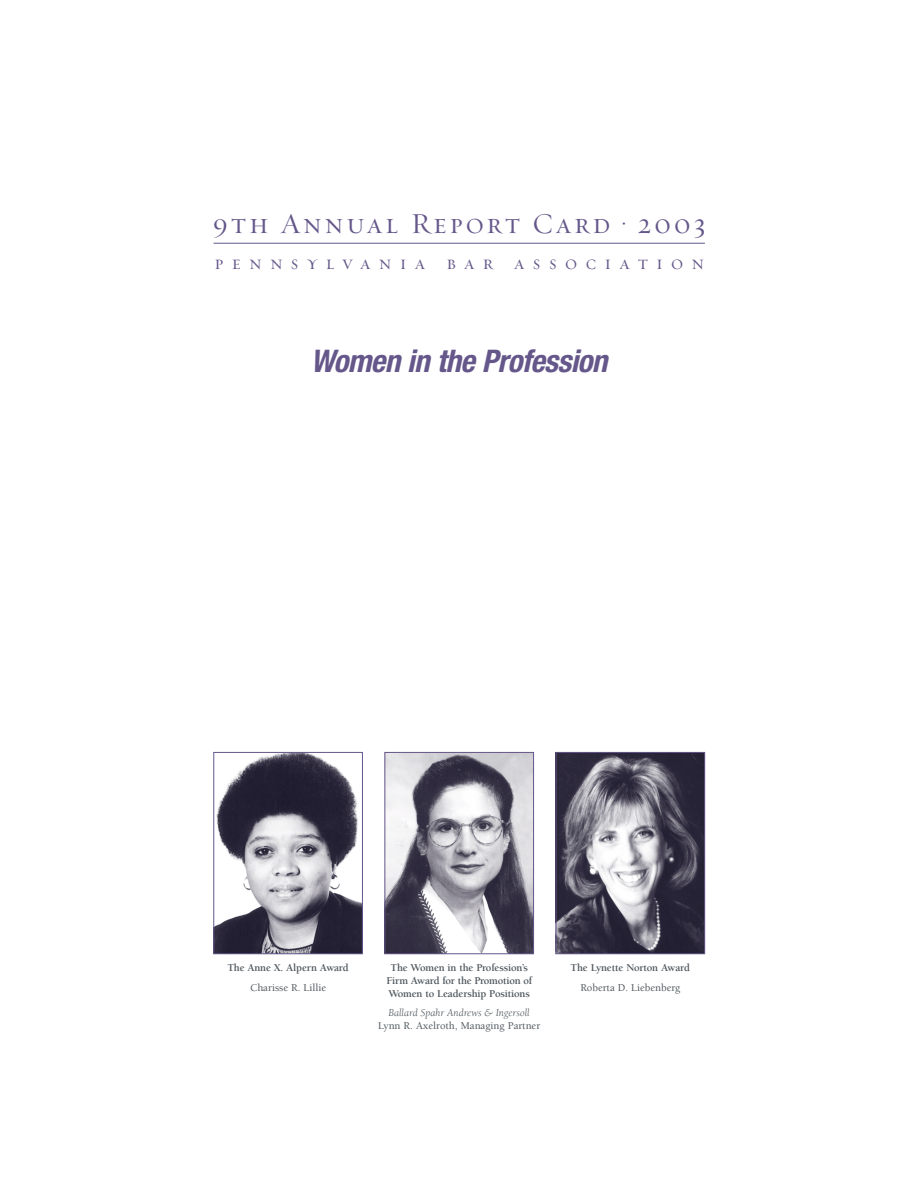
<style>
.page{position:relative;width:918px;height:1188px;background:#fff}
.page>*{position:absolute;margin:0;border:0;box-sizing:border-box;transform-origin:0 0}
.t1{font:italic 700 condensed 31.2px "Helvetica Neue";letter-spacing:-.02em;color:#65578a}
.t2{font:29.25px "Requiem Display HTF Small Caps";letter-spacing:.095em;color:#65578a}
.t3{font:19.5px "Requiem Display HTF Small Caps";letter-spacing:.42em;color:#65578a}
.t4{font:700 10.8px/12.6px "Berkeley";letter-spacing:-.015em;color:#4f575d;text-align:center}
.t5{font:500 10.8px "Berkeley";color:#4f575d}
.t6{font:italic 10.8px "Berkeley";color:#4f575d}
</style>
<div class="page">
<hr style="left:214px;top:243px;width:491px;height:1px;background:#65578a">
<img style="left:216px;top:754px;width:145px;height:198px">
<div style="left:214px;top:752px;width:149px;height:202px;border:1px solid #65578a"></div>
<img style="left:558px;top:754px;width:145px;height:198px">
<div style="left:556px;top:752px;width:149px;height:202px;border:1px solid #65578a"></div>
<img style="left:387px;top:754px;width:145px;height:198px">
<div style="left:385px;top:752px;width:149px;height:202px;border:1px solid #65578a"></div>
<h2 class="t2" style="left:213px;top:205px;width:494px">9th Annual Report Card • 2003</h2>
<h3 class="t3" style="left:214px;top:250px;width:491px">pennsylvania bar association</h3>
<h1 class="t1" style="left:311px;top:350px;width:298px">Women in the Profession</h1>
<p class="t4" style="left:227px;top:963px;width:123px">The Anne X. Alpern Award</p>
<p class="t5" style="left:250px;top:983px;width:78px">Charisse R. Lillie</p>
<p class="t4" style="left:386px;top:963px;width:147px">The Women in the Profession’s<br>Firm Award for the Promotion of<br>Women to Leadership Positions</p>
<p class="t6" style="left:389px;top:1009px;width:143px">Ballard Spahr Andrews &amp; Ingersoll</p>
<p class="t5" style="left:378px;top:1021px;width:164px">Lynn R. Axelroth, Managing Partner</p>
<p class="t4" style="left:571px;top:963px;width:121px">The Lynette Norton Award</p>
<p class="t5" style="left:580px;top:983px;width:101px">Roberta D. Liebenberg</p>
</div>
